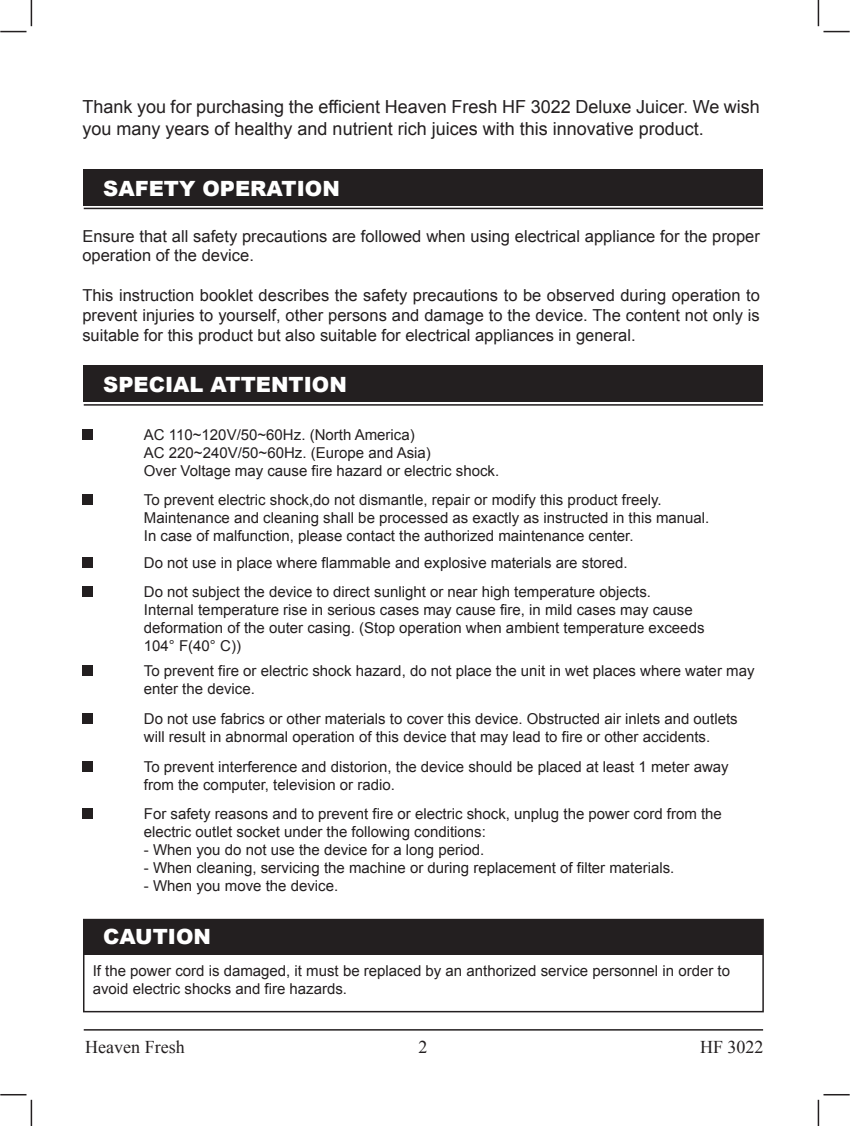
<style>
.page{position:relative;width:850px;height:1126px;background:#fff}
.page>*{position:absolute;margin:0;border:0;box-sizing:border-box;transform-origin:0 0}
.t1{font:900 21px "Arial";color:#fff}
.t2{font:18px/21.6px "Arial";color:#231f20}
.t3{font:18px "Times New Roman";color:#231f20}
.t4{font:16.5px/19.8px "Arial";color:#231f20}
.t5{font:15px/18px "Arial";color:#231f20}
</style>
<div class="page">
<hr style="left:817px;top:1100px;width:2px;height:26px;background:#231f20">
<hr style="left:817px;top:0;width:2px;height:26px;background:#231f20">
<svg style="left:0;top:0;width:32px;height:32px"></svg>
<svg style="left:823px;top:31px;width:26px;height:1px"></svg>
<svg style="left:823px;top:1094px;width:26px;height:1px"></svg>
<svg style="left:0;top:1094px;width:32px;height:32px"></svg>
<hr style="left:84px;top:404px;width:679px;height:2px;background:#231f20">
<div style="left:84px;top:366px;width:679px;height:36px;background:#231f20"></div>
<hr style="left:84px;top:208px;width:679px;height:1px;background:#231f20">
<div style="left:84px;top:169px;width:679px;height:36px;background:#231f20"></div>
<hr style="left:84px;top:1029px;width:679px;height:2px;background:#231f20">
<div style="left:82px;top:429px;width:11px;height:11px;background:#231f20"></div>
<div style="left:82px;top:494px;width:11px;height:10px;background:#231f20"></div>
<div style="left:82px;top:557px;width:11px;height:10px;background:#231f20"></div>
<div style="left:82px;top:586px;width:11px;height:10px;background:#231f20"></div>
<div style="left:82px;top:666px;width:11px;height:10px;background:#231f20"></div>
<div style="left:82px;top:714px;width:11px;height:10px;background:#231f20"></div>
<div style="left:82px;top:761px;width:11px;height:11px;background:#231f20"></div>
<div style="left:82px;top:808px;width:11px;height:10px;background:#231f20"></div>
<div style="left:83px;top:919px;width:680px;height:93px;border:2px solid #231f20"></div>
<div style="left:84px;top:920px;width:679px;height:35px;background:#231f20"></div>
<p class="t2" style="left:82px;top:96px;width:679px">Thank you for purchasing the efficient Heaven Fresh HF 3022 Deluxe Juicer. We wish you many years of healthy and nutrient rich juices with this innovative product.</p>
<h1 class="t1" style="left:103px;top:173px;width:238px">SAFETY OPERATION</h1>
<p class="t4" style="left:82px;top:226px;width:679px">Ensure that all safety precautions are followed when using electrical appliance for the proper operation of the device.</p>
<p class="t4" style="left:82px;top:285px;width:679px;text-align:justify">This instruction booklet describes the safety precautions to be observed during operation to prevent injuries to yourself, other persons and damage to the device. The content not only is suitable for this product but also suitable for electrical appliances in general.</p>
<h1 class="t1" style="left:103px;top:369px;width:245px">SPECIAL ATTENTION</h1>
<p class="t5" style="left:144px;top:426px;width:357px">AC 110~120V/50~60Hz. (North America)<br>AC 220~240V/50~60Hz. (Europe and Asia)<br>Over Voltage may cause fire hazard or electric shock.</p>
<p class="t5" style="left:144px;top:490px;width:567px">To prevent electric shock,do not dismantle, repair or modify this product freely.<br>Maintenance and cleaning shall be processed as exactly as instructed in this manual.<br>In case of malfunction, please contact the authorized maintenance center.</p>
<p class="t5" style="left:144px;top:553px;width:485px">Do not use in place where flammable and explosive materials are stored.</p>
<p class="t5" style="left:144px;top:582px;width:562px">Do not subject the device to direct sunlight or near high temperature objects.<br>Internal temperature rise in serious cases may cause fire, in mild cases may cause deformation of the outer casing. (Stop operation when ambient temperature exceeds 104° F(40° C))</p>
<p class="t5" style="left:144px;top:662px;width:612px">To prevent fire or electric shock hazard, do not place the unit in wet places where water may enter the device.</p>
<p class="t5" style="left:144px;top:710px;width:595px">Do not use fabrics or other materials to cover this device. Obstructed air inlets and outlets will result in abnormal operation of this device that may lead to fire or other accidents.</p>
<p class="t5" style="left:144px;top:758px;width:586px">To prevent interference and distorion, the device should be placed at least 1 meter away from the computer, television or radio.</p>
<p class="t5" style="left:144px;top:805px;width:579px">For safety reasons and to prevent fire or electric shock, unplug the power cord from the electric outlet socket under the following conditions:</p>
<p class="t5" style="left:144px;top:841px;width:342px">- When you do not use the device for a long period.</p>
<p class="t5" style="left:144px;top:859px;width:532px">- When cleaning, servicing the machine or during replacement of filter materials.</p>
<p class="t5" style="left:144px;top:877px;width:196px">- When you move the device.</p>
<h1 class="t1" style="left:103px;top:922px;width:109px">CAUTION</h1>
<p class="t5" style="left:93px;top:961px;width:638px">If the power cord is damaged, it must be replaced by an anthorized service personnel in order to avoid electric shocks and fire hazards.</p>
<p class="t3" style="left:85px;top:1035px;width:101px">Heaven Fresh</p>
<p class="t3" style="left:418px;top:1035px;width:10px">2</p>
<p class="t3" style="left:700px;top:1035px;width:65px">HF 3022</p>
</div>
